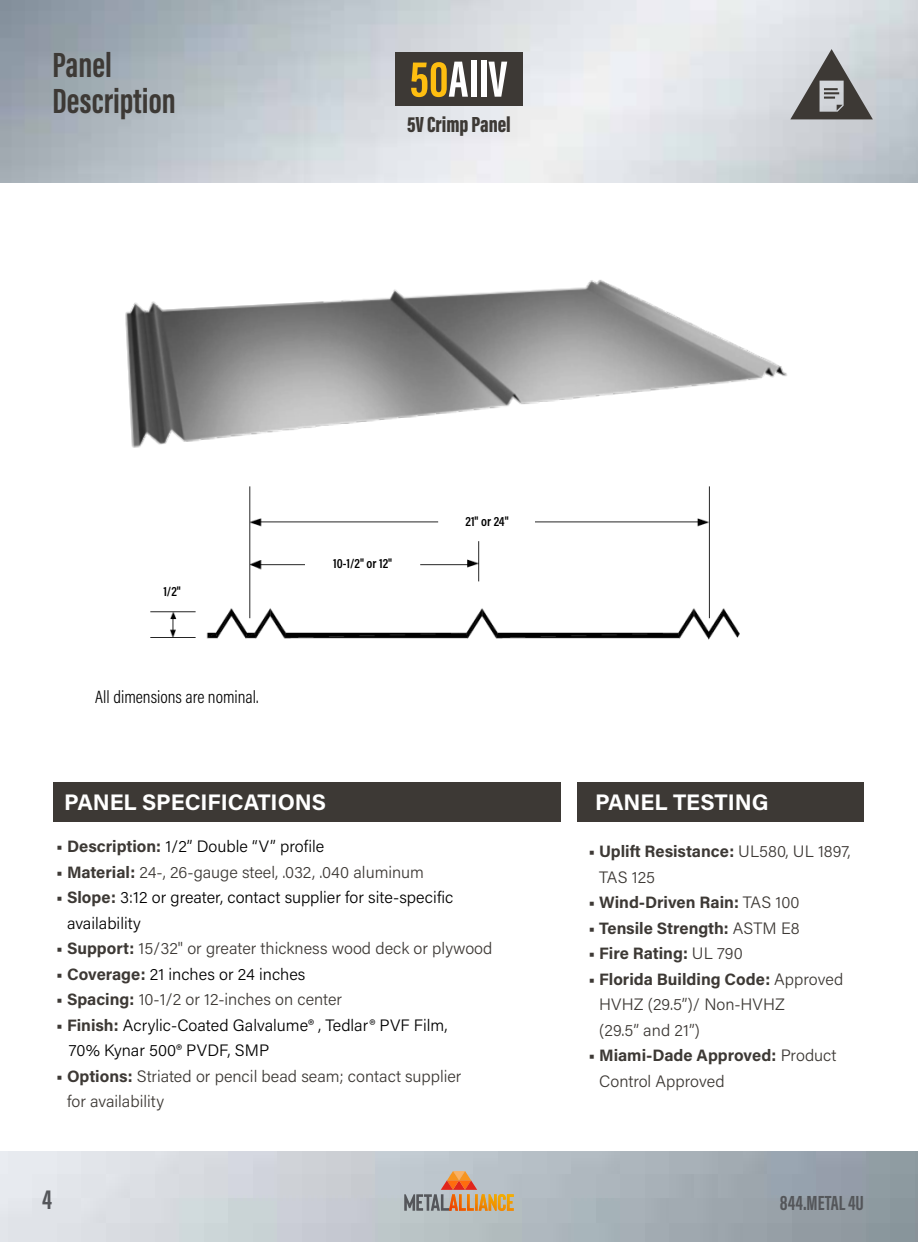
<style>
.page{position:relative;width:918px;height:1242px;background:#fff}
.page>*{position:absolute;margin:0;border:0;box-sizing:border-box;transform-origin:0 0}
.t1{font:700 52.5px "Acumin Pro Extra Cond";color:#fff}
.t2{font:700 36px/36px "Acumin Pro Extra Cond";color:#3d3935}
.t3{font:700 28.5px "Acumin Pro Extra Cond";color:#54565a}
.t4{font:700 22.5px "Acumin Pro";color:#fff}
.t5{font:900 22.5px "Acumin Pro Extra Cond";color:#3d3935}
.t6{font:700 21px "Acumin Pro Extra Cond";color:#54565a}
.t7{font:300 18px "Acumin Pro Cond";color:#000}
.t8{font:300 16.5px/25.5px "Acumin Pro";color:#3d3935}
.t9{font:300 16.5px/25.5px "Acumin Pro";color:#000}
.t10{font:700 16.5px "Acumin Pro";color:#3d3935}
.t11{font:600 13.5px "Acumin Pro Cond";color:#000}
.s1{color:#febe10}
.s2{font-weight:700}
.s3{font-weight:300}
.s4{font-weight:700;color:#3d3935}
</style>
<div class="page">
<svg style="left:404px;top:1171px;width:110px;height:40px;background:#bea792"></svg>
<svg style="left:790px;top:49px;width:83px;height:70px;background:#98999b"></svg>
<div style="left:53px;top:783px;width:508px;height:39px;background:#3d3935"></div>
<div style="left:578px;top:783px;width:286px;height:39px;background:#3d3935"></div>
<div style="left:395px;top:52px;width:128px;height:54px;background:#3d3935"></div>
<img style="left:125px;top:280px;width:662px;height:168px">
<img style="left:150px;top:486px;width:590px;height:154px">
<div style="left:440px;top:500px;width:95px;height:27px;background:#fff"></div>
<div style="left:305px;top:542px;width:115px;height:27px;background:#fff"></div>
<div style="left:115px;top:570px;width:115px;height:40px;background:#fff"></div>
<h2 class="t2" style="left:53px;top:46px;width:125px">Panel<br>Description</h2>
<h1 class="t1" style="left:410px;top:47px;width:99px"><span class="s1">50</span>AllV</h1>
<h3 class="t5" style="left:407px;top:111px;width:105px">5V Crimp Panel</h3>
<p class="t11" style="left:163px;top:583px;width:19px">1/2"</p>
<p class="t7" style="left:95px;top:685px;width:165px">All dimensions are nominal.</p>
<p class="t11" style="left:333px;top:555px;width:60px">10-1/2" or 12"</p>
<p class="t11" style="left:465px;top:513px;width:45px">21" or 24"</p>
<h3 class="t4" style="left:64px;top:787px;width:263px">PANEL SPECIFICATIONS</h3>
<h3 class="t4" style="left:595px;top:787px;width:175px">PANEL TESTING</h3>
<p class="t8" style="left:599px;top:838px;width:253px;text-indent:-11px"><span class="s2">• Uplift Resistance:</span> UL580, UL 1897,<br>TAS 125</p>
<p class="t10" style="left:588px;top:891px;width:213px">• Wind-Driven Rain: <span class="s3">TAS 100</span></p>
<p class="t10" style="left:588px;top:916px;width:213px">• Tensile Strength: <span class="s3">ASTM E8</span></p>
<p class="t10" style="left:588px;top:942px;width:156px">• Fire Rating: <span class="s3">UL 790</span></p>
<p class="t8" style="left:599px;top:966px;width:246px;text-indent:-11px"><span class="s2">• Florida Building Code:</span> Approved<br>HVHZ (29.5”)/ Non-HVHZ<br>(29.5” and 21”)</p>
<p class="t8" style="left:599px;top:1042px;width:239px;text-indent:-11px"><span class="s2">• Miami-Dade Approved:</span> Product<br>Control Approved</p>
<p class="t9" style="left:56px;top:833px;width:270px"><span class="s4">• Description:</span> 1/2” Double “V” profile</p>
<p class="t8" style="left:56px;top:859px;width:369px"><span class="s2">• Material:</span> 24-, 26-gauge steel, .032, .040 aluminum</p>
<p class="t9" style="left:67px;top:884px;width:388px;text-indent:-11px"><span class="s4">• Slope:</span> 3:12 or greater, contact supplier for site-specific availability</p>
<p class="t8" style="left:56px;top:935px;width:438px"><span class="s2">• Support:</span> 15/32" or greater thickness wood deck or plywood</p>
<p class="t9" style="left:56px;top:961px;width:251px"><span class="s4">• Coverage:</span> 21 inches or 24 inches</p>
<p class="t8" style="left:56px;top:986px;width:287px"><span class="s2">• Spacing:</span> 10-1/2 or 12-inches on center</p>
<p class="t9" style="left:69px;top:1012px;width:380px;text-indent:-13px"><span class="s4">• Finish:</span> Acrylic-Coated Galvalume® , Tedlar® PVF Film,<br>70% Kynar 500® PVDF, SMP</p>
<p class="t8" style="left:67px;top:1062px;width:396px;text-indent:-11px"><span class="s2">• Options:</span> Striated or pencil bead seam; contact supplier for availability</p>
<h3 class="t3" style="left:42px;top:1182px;width:11px">4</h3>
<p class="t6" style="left:780px;top:1190px;width:86px">844.METAL 4U</p>
</div>
